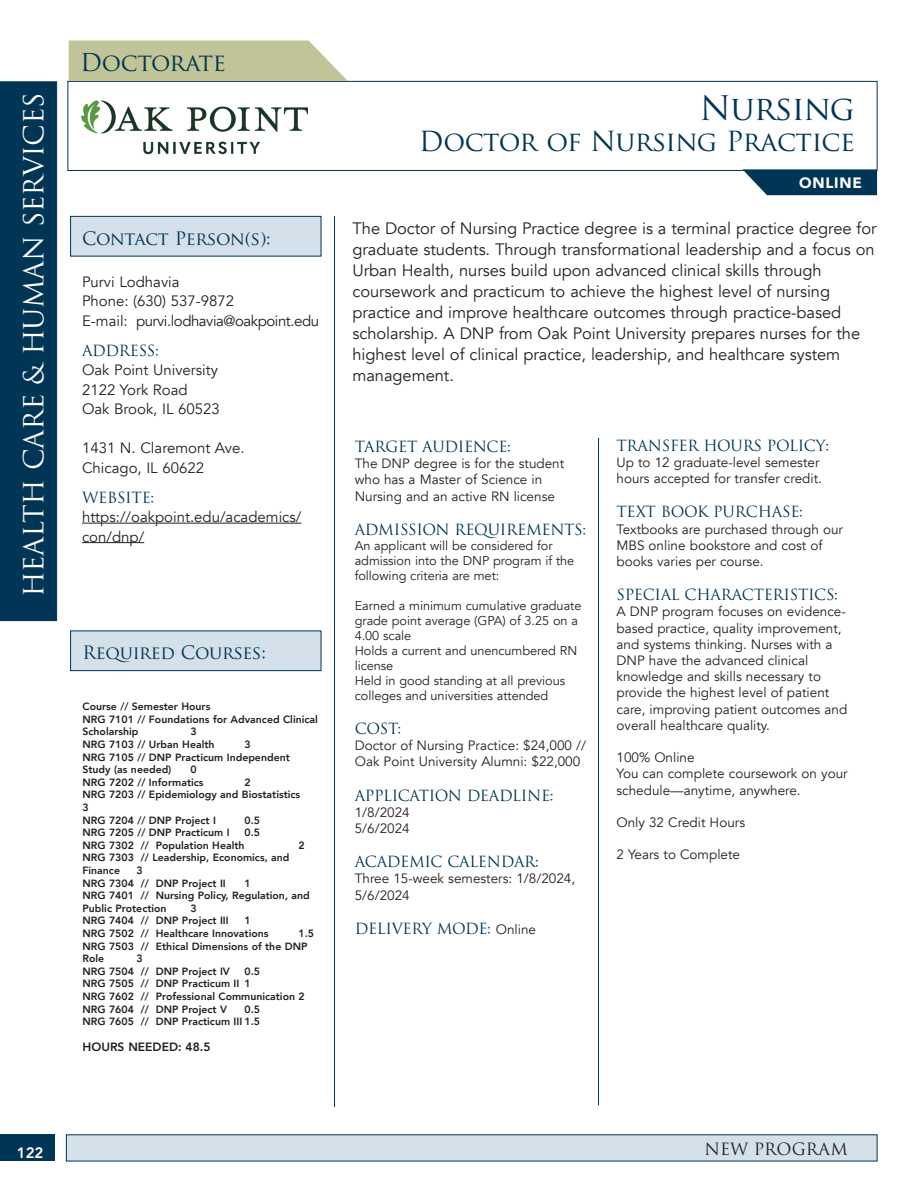
<style>
.page{position:relative;width:918px;height:1188px;background:#fff}
.page>*{position:absolute;margin:0;border:0;box-sizing:border-box;transform-origin:0 0}
.degree{font:33px "Trajan Pro";letter-spacing:-.025em;color:#003555}
.t1{font:27px "Trajan Pro";letter-spacing:-.015em;color:#fff}
.degree-2{font:27px "Trajan Pro";letter-spacing:-.02em;color:#003555}
.degree-3{font:24px "Trajan Pro";letter-spacing:-.015em;color:#003555}
.rt_contact{font:18px "Trajan Pro";letter-spacing:-.015em;color:#003555}
._8_5_Bullet_10_lead{font:16.5px/21px "Avenir";letter-spacing:-.005em;color:#231f20}
._8_5_Bullet_10_lead-2{font:16.5px "Trajan Pro 3";color:#231f20}
.body_avenir_book_10{font:15px "Trajan Pro";letter-spacing:-.02em;color:#003555}
.body_avenir_book_10-2{font:15px/19.5px "Avenir";color:#231f20}
.body_avenir_book_10-3{font:15px "Avenir";letter-spacing:-.03em;color:#231f20}
.TOC_blue_Subs{font:15px "Trajan Pro";letter-spacing:-.02em;color:#003555}
.body_avenir_book_10-4{font:900 15px "Avenir";letter-spacing:.05em;color:#fff}
.t2{font:800 15px "Avenir";color:#fff}
.body_avenir_book_9_a{font:13.5px/16.2px "Avenir";color:#231f20}
.body_avenir_book_10-5{font:13.5px/16.2px "Avenir";color:#231f20}
._8_5_Bullet_10_lead-3{font:12.75px/15px "Avenir";letter-spacing:-.005em;color:#231f20}
.course_info{font:800 12px "Avenir";color:#231f20}
.course_info-2{font:800 10.5px/12.6px "Avenir";color:#231f20}
.s1{font-family:"Avenir";font-size:13.5px;color:#231f20}
</style>
<div class="page">
<div style="left:0;top:1134px;width:55px;height:27px;background:#003555"></div>
<div style="left:68px;top:81px;width:810px;height:90px;background:#fff;border:1px solid #003555"></div>
<div style="left:0;top:81px;width:57px;height:540px;background:#003555"></div>
<hr style="left:334px;top:216px;width:1px;height:891px;background:#003555">
<div style="left:66px;top:1134px;width:812px;height:27px;background:#d4e0ea"></div>
<div style="left:70px;top:631px;width:251px;height:40px;background:#d4e0ea;border:1px solid #003555"></div>
<div style="left:70px;top:216px;width:251px;height:40px;background:#d4e0ea;border:1px solid #003555"></div>
<hr style="left:598px;top:438px;width:1px;height:668px;background:#003555">
<hr style="left:82px;top:523px;width:219px;height:1px;background:#231f20">
<hr style="left:82px;top:542px;width:62px;height:1px;background:#231f20">
<svg style="left:69px;top:40px;width:279px;height:41px;background:#c5c89e"></svg>
<svg style="left:742px;top:169px;width:135px;height:26px;background:#1b4a67"></svg>
<img style="left:81px;top:101px;width:226px;height:54px">
<p class="degree-3" style="left:80px;top:47px;width:147px">Doctorate</p>
<h2 class="t1" style="left:17px;top:597px;width:506px;rotate:-90deg">HEALTH CARE &amp; HUMAN SERVICES</h2>
<p class="degree" style="left:700px;top:87px;width:157px">Nursing</p>
<p class="degree-2" style="left:419px;top:124px;width:438px">Doctor of Nursing Practice</p>
<p class="body_avenir_book_10-4" style="left:799px;top:170px;width:64px">ONLINE</p>
<p class="_8_5_Bullet_10_lead" style="left:352px;top:218px;width:526px">The Doctor of Nursing Practice degree is a terminal practice degree for graduate students. Through transformational leadership and a focus on Urban Health, nurses build upon advanced clinical skills through coursework and practicum to achieve the highest level of nursing practice and improve healthcare outcomes through practice-based scholarship. A DNP from Oak Point University prepares nurses for the highest level of clinical practice, leadership, and healthcare system management.</p>
<p class="rt_contact" style="left:82px;top:227px;width:190px">Contact Person(s):</p>
<p class="body_avenir_book_10-2" style="left:82px;top:272px;width:99px">Purvi Lodhavia</p>
<p class="body_avenir_book_10-2" style="left:82px;top:291px;width:154px">Phone: (630) 537-9872</p>
<p class="body_avenir_book_10-3" style="left:82px;top:311px;width:239px">E-mail: purvi.lodhavia@oakpoint.edu</p>
<p class="TOC_blue_Subs" style="left:82px;top:341px;width:78px">ADDRESS:</p>
<p class="body_avenir_book_10-2" style="left:82px;top:360px;width:138px">Oak Point University</p>
<p class="body_avenir_book_10-2" style="left:82px;top:380px;width:107px">2122 York Road</p>
<p class="body_avenir_book_10-2" style="left:82px;top:399px;width:139px">Oak Brook, IL 60523</p>
<p class="body_avenir_book_10-2" style="left:82px;top:438px;width:164px">1431 N. Claremont Ave.</p>
<p class="body_avenir_book_10-2" style="left:82px;top:458px;width:124px">Chicago, IL 60622</p>
<p class="TOC_blue_Subs" style="left:82px;top:488px;width:74px">WEBSITE:</p>
<p class="body_avenir_book_10-2" style="left:82px;top:507px;width:221px">https://oakpoint.edu/academics/ con/dnp/</p>
<p class="body_avenir_book_10" style="left:616px;top:436px;width:214px">TRANSFER HOURS POLICY:</p>
<p class="body_avenir_book_10-5" style="left:616px;top:454px;width:207px">Up to 12 graduate-level semester hours accepted for transfer credit.</p>
<p class="body_avenir_book_10" style="left:616px;top:502px;width:188px">TEXT BOOK PURCHASE:</p>
<p class="body_avenir_book_10-5" style="left:616px;top:521px;width:228px">Textbooks are purchased through our<br>MBS online bookstore and cost of books varies per course.</p>
<p class="body_avenir_book_10" style="left:616px;top:585px;width:223px">SPECIAL CHARACTERISTICS:</p>
<p class="body_avenir_book_9_a" style="left:616px;top:604px;width:232px">A DNP program focuses on evidence&shy;based practice, quality improvement, and systems thinking. Nurses with a DNP have the advanced clinical knowledge and skills necessary to provide the highest level of patient care, improving patient outcomes and overall healthcare quality.</p>
<p class="body_avenir_book_9_a" style="left:616px;top:750px;width:80px">100% Online</p>
<p class="body_avenir_book_9_a" style="left:616px;top:766px;width:233px">You can complete coursework on your schedule—anytime, anywhere.</p>
<p class="body_avenir_book_9_a" style="left:616px;top:814px;width:130px">Only 32 Credit Hours</p>
<p class="body_avenir_book_9_a" style="left:616px;top:847px;width:125px">2 Years to Complete</p>
<p class="body_avenir_book_10" style="left:355px;top:437px;width:158px">TARGET AUDIENCE:</p>
<p class="body_avenir_book_9_a" style="left:355px;top:456px;width:211px">The DNP degree is for the student who has a Master of Science in<br>Nursing and an active RN license</p>
<p class="body_avenir_book_10" style="left:355px;top:520px;width:233px">ADMISSION REQUIREMENTS:</p>
<p class="_8_5_Bullet_10_lead-3" style="left:355px;top:538px;width:221px">An applicant will be considered for admission into the DNP program if the following criteria are met:</p>
<p class="_8_5_Bullet_10_lead-3" style="left:355px;top:598px;width:228px">Earned a minimum cumulative graduate grade point average (GPA) of 3.25 on a<br>4.00 scale</p>
<p class="_8_5_Bullet_10_lead-3" style="left:355px;top:643px;width:224px">Holds a current and unencumbered RN license</p>
<p class="_8_5_Bullet_10_lead-3" style="left:355px;top:673px;width:212px">Held in good standing at all previous colleges and universities attended</p>
<p class="body_avenir_book_10" style="left:355px;top:719px;width:48px">COST:</p>
<p class="body_avenir_book_10-5" style="left:355px;top:738px;width:233px">Doctor of Nursing Practice: $24,000 //<br>Oak Point University Alumni: $22,000</p>
<p class="body_avenir_book_10" style="left:355px;top:786px;width:200px">APPLICATION DEADLINE:</p>
<p class="body_avenir_book_9_a" style="left:355px;top:804px;width:57px">1/8/2024</p>
<p class="body_avenir_book_9_a" style="left:355px;top:820px;width:57px">5/6/2024</p>
<p class="body_avenir_book_10" style="left:355px;top:852px;width:186px">ACADEMIC CALENDAR:</p>
<p class="body_avenir_book_9_a" style="left:355px;top:871px;width:222px">Three 15-week semesters: 1/8/2024,<br>5/6/2024</p>
<p class="body_avenir_book_10" style="left:355px;top:919px;width:183px">DELIVERY MODE: <span class="s1">Online</span></p>
<p class="rt_contact" style="left:83px;top:641px;width:185px">Required Courses:</p>
<p class="course_info-2" style="left:83px;top:700px;width:129px">Course // Semester Hours</p>
<p class="course_info-2" style="left:83px;top:713px;width:237px">NRG 7101 // Foundations for Advanced Clinical<br>Scholarship</p>
<p class="course_info-2" style="left:191px;top:725px;width:8px">3</p>
<p class="course_info-2" style="left:83px;top:738px;width:134px">NRG 7103 // Urban Health</p>
<p class="course_info-2" style="left:245px;top:738px;width:8px">3</p>
<p class="course_info-2" style="left:83px;top:751px;width:209px">NRG 7105 // DNP Practicum Independent<br>Study (as needed)</p>
<p class="course_info-2" style="left:191px;top:763px;width:8px">0</p>
<p class="course_info-2" style="left:83px;top:776px;width:123px">NRG 7202 // Informatics</p>
<p class="course_info-2" style="left:245px;top:776px;width:8px">2</p>
<p class="course_info-2" style="left:83px;top:788px;width:219px">NRG 7203 // Epidemiology and Biostatistics<br>3</p>
<p class="course_info-2" style="left:83px;top:814px;width:135px">NRG 7204 // DNP Project I</p>
<p class="course_info-2" style="left:245px;top:814px;width:17px">0.5</p>
<p class="course_info-2" style="left:83px;top:826px;width:149px">NRG 7205 // DNP Practicum I</p>
<p class="course_info-2" style="left:245px;top:826px;width:17px">0.5</p>
<p class="course_info-2" style="left:83px;top:839px;width:164px">NRG 7302 // Population Health</p>
<p class="course_info-2" style="left:299px;top:839px;width:8px">2</p>
<p class="course_info-2" style="left:83px;top:851px;width:208px">NRG 7303 // Leadership, Economics, and<br>Finance</p>
<p class="course_info-2" style="left:137px;top:864px;width:8px">3</p>
<p class="course_info-2" style="left:83px;top:877px;width:145px">NRG 7304 // DNP Project II</p>
<p class="course_info-2" style="left:245px;top:877px;width:8px">1</p>
<p class="course_info-2" style="left:83px;top:889px;width:229px">NRG 7401 // Nursing Policy, Regulation, and<br>Public Protection</p>
<p class="course_info-2" style="left:191px;top:902px;width:8px">3</p>
<p class="course_info-2" style="left:83px;top:914px;width:148px">NRG 7404 // DNP Project III</p>
<p class="course_info-2" style="left:245px;top:914px;width:8px">1</p>
<p class="course_info-2" style="left:83px;top:927px;width:188px">NRG 7502 // Healthcare Innovations</p>
<p class="course_info-2" style="left:299px;top:927px;width:17px">1.5</p>
<p class="course_info-2" style="left:83px;top:940px;width:227px">NRG 7503 // Ethical Dimensions of the DNP<br>Role</p>
<p class="course_info-2" style="left:137px;top:952px;width:8px">3</p>
<p class="course_info-2" style="left:83px;top:965px;width:149px">NRG 7504 // DNP Project IV</p>
<p class="course_info-2" style="left:245px;top:965px;width:17px">0.5</p>
<p class="course_info-2" style="left:83px;top:977px;width:170px">NRG 7505 // DNP Practicum II 1</p>
<p class="course_info-2" style="left:83px;top:990px;width:224px">NRG 7602 // Professional Communication 2</p>
<p class="course_info-2" style="left:83px;top:1003px;width:146px">NRG 7604 // DNP Project V</p>
<p class="course_info-2" style="left:245px;top:1003px;width:17px">0.5</p>
<p class="course_info-2" style="left:83px;top:1015px;width:179px">NRG 7605 // DNP Practicum III 1.5</p>
<p class="course_info" style="left:83px;top:1038px;width:129px">HOURS NEEDED: 48.5</p>
<h3 class="t2" style="left:17px;top:1142px;width:28px">122</h3>
<p class="_8_5_Bullet_10_lead-2" style="left:704px;top:1138px;width:145px">NEW PROGRAM</p>
</div>
